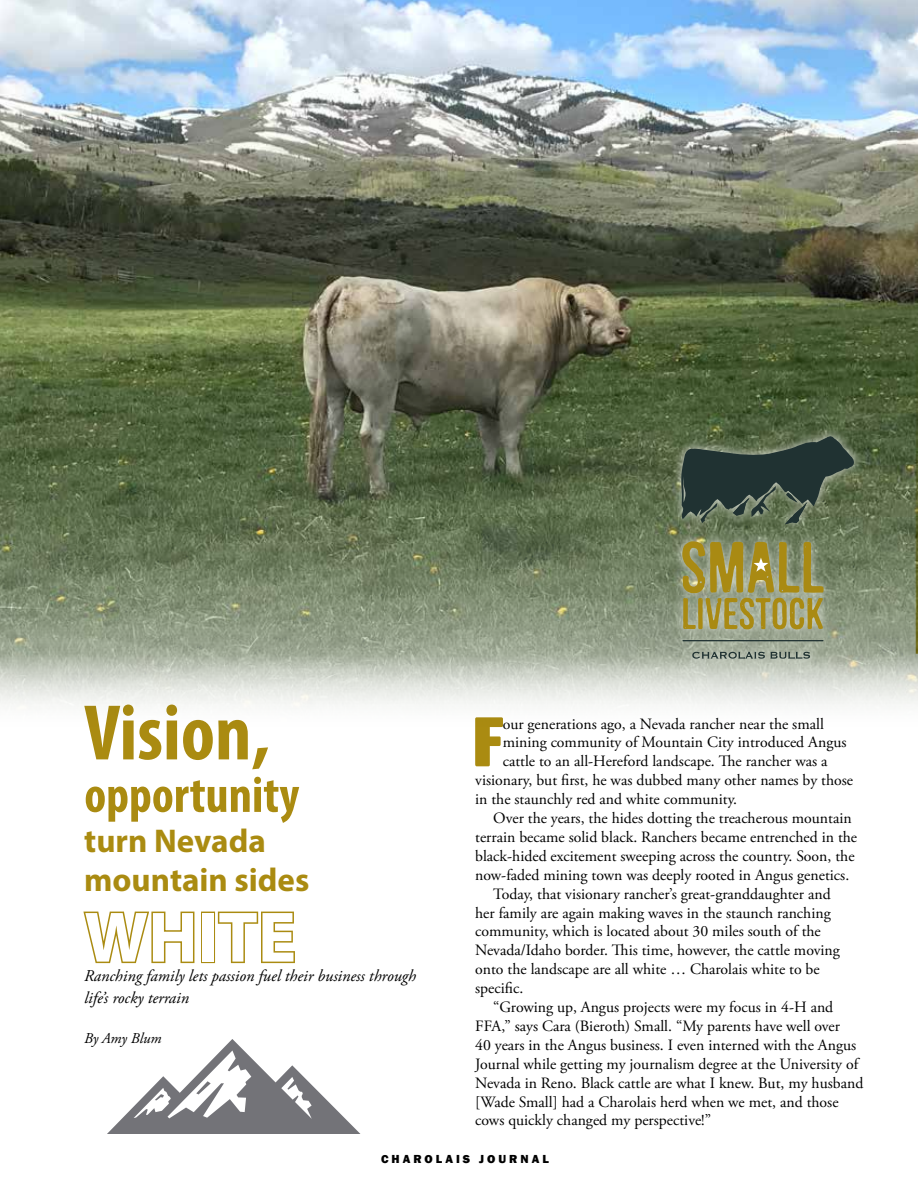
<style>
.page{position:relative;width:918px;height:1188px;background:#fff}
.page>*{position:absolute;margin:0;border:0;box-sizing:border-box;transform-origin:0 0}
.t1{font:700 condensed 79.5px "Myriad Pro";color:#aa8b11}
.t2{font:700 72px "Myriad Pro";color:#fff}
.t3{font:800 69.3px "Barmeno";color:#aa8b11}
.t4{font:700 condensed 51px "Myriad Pro";color:#aa8b11}
.t5{font:700 33px/39.6px "Myriad Pro";color:#aa8b11}
.t6{font:italic 16.5px/21.6px "Adobe Garamond Pro";color:#000}
.t7{font:15.75px "Adobe Garamond Pro";color:#000}
.t8{font:italic 15px "Adobe Garamond Pro";letter-spacing:-.005em;color:#000}
.t9{font:800 12px "Franklin Gothic";color:#000}
</style>
<div class="page">
<svg style="left:83px;top:911px;width:112px;height:53px"></svg>
<div style="left:201px;top:912px;width:14px;height:51px;border:3px solid #aa8b11"></div>
<svg style="left:217px;top:911px;width:78px;height:53px"></svg>
<svg style="left:107px;top:1039px;width:253px;height:95px"></svg>
<img style="left:0;top:0;width:918px;height:705px">
<div style="left:672px;top:427px;width:191px;height:241px;background:#fff;opacity:.75"></div>
<svg style="left:680px;top:434px;width:174px;height:90px;background:#425345"></svg>
<svg style="left:692px;top:652px;width:118px;height:7px"></svg>
<hr style="left:683px;top:640px;width:141px;height:1px;background:#203232">
<svg style="left:682px;top:541px;width:142px;height:89px;background:#a19958"></svg>
<h1 class="t1" style="left:84px;top:683px;width:187px">Vision,</h1>
<h3 class="t4" style="left:84px;top:763px;width:217px">opportunity</h3>
<h3 class="t5" style="left:84px;top:820px;width:227px">turn Nevada mountain sides</h3>
<h2 class="t2" style="left:84px;top:890px;width:213px">WHITE</h2>
<p class="t6" style="left:84px;top:966px;width:333px">Ranching family lets passion fuel their business through life’s rocky terrain</p>
<p class="t8" style="left:84px;top:1029px;width:79px">By Amy Blum</p>
<h3 class="t3" style="left:472px;top:699px;width:32px">F</h3>
<p class="t7" style="left:503px;top:714px;width:323px">our generations ago, a Nevada rancher near the small</p>
<p class="t7" style="left:503px;top:733px;width:345px">mining community of Mountain City introduced Angus</p>
<p class="t7" style="left:503px;top:752px;width:326px">cattle to an all-Hereford landscape. The rancher was a</p>
<p class="t7" style="left:475px;top:771px;width:379px">visionary, but first, he was dubbed many other names by those</p>
<p class="t7" style="left:475px;top:790px;width:264px">in the staunchly red and white community.</p>
<p class="t7" style="left:493px;top:809px;width:360px">Over the years, the hides dotting the treacherous mountain</p>
<p class="t7" style="left:475px;top:827px;width:384px">terrain became solid black. Ranchers became entrenched in the</p>
<p class="t7" style="left:475px;top:846px;width:381px">black-hided excitement sweeping across the country. Soon, the</p>
<p class="t7" style="left:475px;top:865px;width:376px">now-faded mining town was deeply rooted in Angus genetics.</p>
<p class="t7" style="left:493px;top:884px;width:339px">Today, that visionary rancher’s great-granddaughter and</p>
<p class="t7" style="left:475px;top:903px;width:357px">her family are again making waves in the staunch ranching</p>
<p class="t7" style="left:475px;top:922px;width:347px">community, which is located about 30 miles south of the</p>
<p class="t7" style="left:475px;top:941px;width:366px">Nevada/Idaho border. This time, however, the cattle moving</p>
<p class="t7" style="left:475px;top:960px;width:346px">onto the landscape are all white … Charolais white to be</p>
<p class="t7" style="left:475px;top:979px;width:50px">specific.</p>
<p class="t7" style="left:493px;top:998px;width:342px">“Growing up, Angus projects were my focus in 4-H and</p>
<p class="t7" style="left:475px;top:1016px;width:366px">FFA,” says Cara (Bieroth) Small. “My parents have well over</p>
<p class="t7" style="left:475px;top:1035px;width:382px">40 years in the Angus business. I even interned with the Angus</p>
<p class="t7" style="left:475px;top:1054px;width:385px">Journal while getting my journalism degree at the University of</p>
<p class="t7" style="left:475px;top:1073px;width:390px">Nevada in Reno. Black cattle are what I knew. But, my husband</p>
<p class="t7" style="left:475px;top:1092px;width:365px">[Wade Small] had a Charolais herd when we met, and those</p>
<p class="t7" style="left:475px;top:1111px;width:237px">cows quickly changed my perspective!”</p>
<p class="t9" style="left:381px;top:1151px;width:169px">C H A R O L A I S J O U R N A L</p>
</div>
